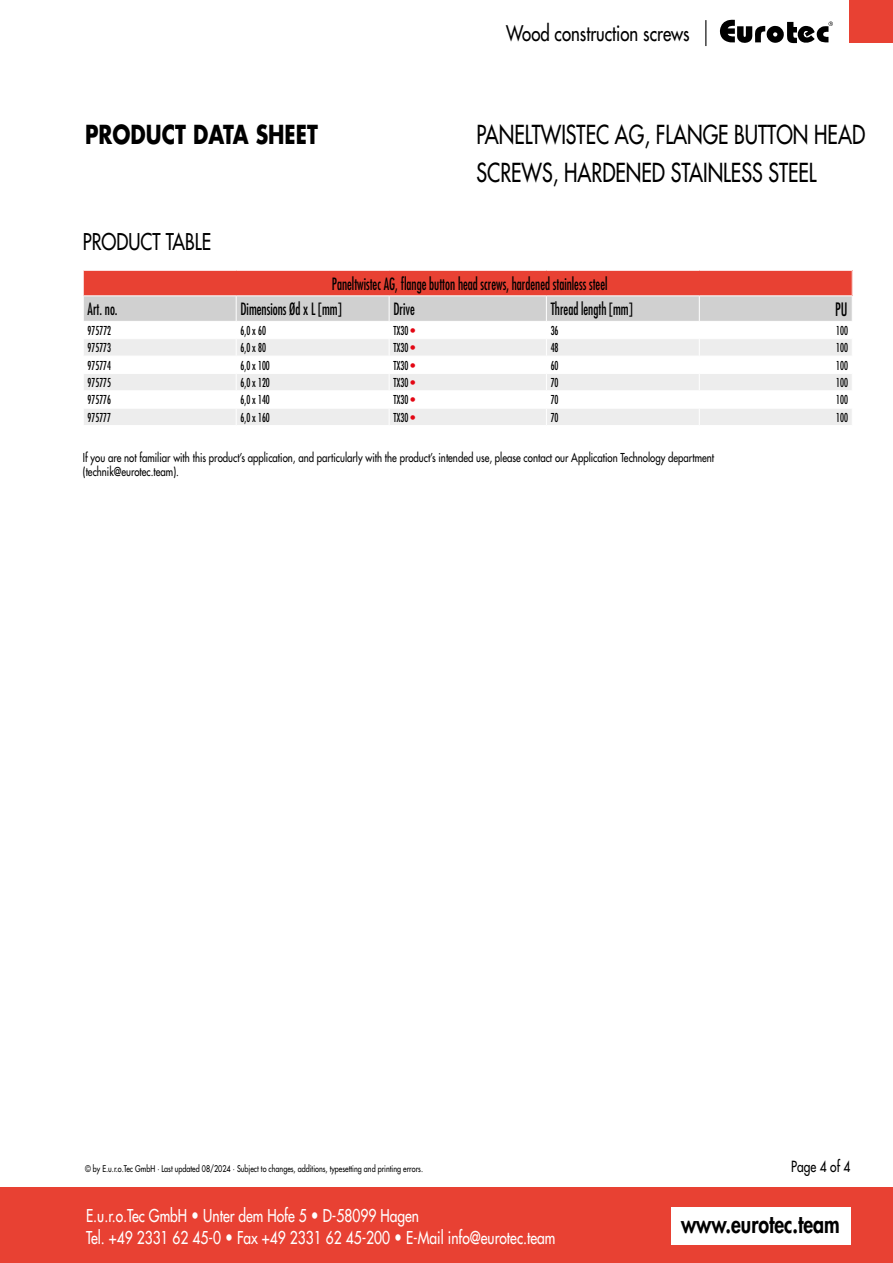
<style>
.page{position:relative;width:893px;height:1263px;background:#fff}
.page>*{position:absolute;margin:0;border:0;box-sizing:border-box;transform-origin:0 0}
.t1{font:500 25.5px/37.5px "Futura Std";color:#000;scale:.78 1}
.t2{font:700 25.5px "Futura Std";color:#000;scale:.8 1}
.t3{font:800 24.3px "Futura Std";color:#000;scale:.8 1}
.t4{font:500 22.5px "Futura Std";color:#000;scale:.8 1}
.t5{font:500 21px "Futura Std";color:#000;scale:.8 1}
.t6{font:condensed 18px "Futura Std";color:#000;scale:.8 1}
.t7{font:500 17.25px/22.5px "Futura Std";color:#fff;scale:.8 1}
.t8{font:condensed 16.5px "Futura Std";color:#000;scale:.8 1}
.t9{font:500 15px "Futura Std";color:#000;scale:.8 1}
.t10{font:500 12px/14.4px "Futura Std";color:#000;scale:.8 1}
.t11{font:condensed 12px "Futura Std";color:#000;scale:.8 1}
.t12{font:500 9px "Futura Std";color:#000;scale:.8 1}
.s1{color:#e30613}
.s2{font-weight:800}
</style>
<div class="page">
<div style="left:0;top:1187px;width:893px;height:76px;background:#e84133"></div>
<div style="left:671px;top:1208px;width:179px;height:37px;background:#fff"></div>
<div style="left:849px;top:0;width:44px;height:43px;background:#e84133"></div>
<svg style="left:720px;top:20px;width:113px;height:24px"></svg>
<svg style="left:705px;top:20px;width:1px;height:26px"></svg>
<svg style="left:83px;top:271px;width:770px;height:154px"></svg>
<h3 class="t5" style="left:506px;top:20px;width:231px">Wood construction screws</h3>
<h1 class="t2" style="left:85px;top:118px;width:293px">PRODUCT DATA SHEET</h1>
<h1 class="t1" style="left:477px;top:116px;width:500px">PANELTWISTEC AG, FLANGE BUTTON HEAD<br>SCREWS, HARDENED STAINLESS STEEL</h1>
<h3 class="t4" style="left:83px;top:228px;width:162px">PRODUCT TABLE</h3>
<h3 class="t8" style="left:332px;top:274px;width:346px">Paneltwistec AG, flange button head screws, hardened stainless steel</h3>
<h3 class="t8" style="left:88px;top:299px;width:39px">Art. no.</h3>
<h3 class="t8" style="left:240px;top:299px;width:128px">Dimensions Ød x L [mm]</h3>
<h3 class="t8" style="left:393px;top:299px;width:28px">Drive</h3>
<h3 class="t8" style="left:551px;top:299px;width:104px">Thread length [mm]</h3>
<h3 class="t6" style="left:835px;top:299px;width:17px">PU</h3>
<p class="t11" style="left:88px;top:323px;width:31px">975772</p>
<p class="t11" style="left:240px;top:323px;width:33px">6,0 x 60</p>
<p class="t11" style="left:393px;top:323px;width:29px">TX30 <span class="s1">•</span></p>
<p class="t11" style="left:551px;top:323px;width:11px">36</p>
<p class="t11" style="left:836px;top:323px;width:16px">100</p>
<p class="t11" style="left:88px;top:341px;width:31px">975773</p>
<p class="t11" style="left:240px;top:341px;width:33px">6,0 x 80</p>
<p class="t11" style="left:393px;top:341px;width:29px">TX30 <span class="s1">•</span></p>
<p class="t11" style="left:551px;top:341px;width:11px">48</p>
<p class="t11" style="left:836px;top:341px;width:16px">100</p>
<p class="t11" style="left:88px;top:358px;width:31px">975774</p>
<p class="t11" style="left:240px;top:358px;width:38px">6,0 x 100</p>
<p class="t11" style="left:393px;top:358px;width:29px">TX30 <span class="s1">•</span></p>
<p class="t11" style="left:551px;top:358px;width:11px">60</p>
<p class="t11" style="left:836px;top:358px;width:16px">100</p>
<p class="t11" style="left:88px;top:375px;width:31px">975775</p>
<p class="t11" style="left:240px;top:375px;width:38px">6,0 x 120</p>
<p class="t11" style="left:393px;top:375px;width:29px">TX30 <span class="s1">•</span></p>
<p class="t11" style="left:551px;top:375px;width:11px">70</p>
<p class="t11" style="left:836px;top:375px;width:16px">100</p>
<p class="t11" style="left:88px;top:393px;width:31px">975776</p>
<p class="t11" style="left:240px;top:393px;width:38px">6,0 x 140</p>
<p class="t11" style="left:393px;top:393px;width:29px">TX30 <span class="s1">•</span></p>
<p class="t11" style="left:551px;top:393px;width:11px">70</p>
<p class="t11" style="left:836px;top:393px;width:16px">100</p>
<p class="t11" style="left:88px;top:410px;width:31px">975777</p>
<p class="t11" style="left:240px;top:410px;width:38px">6,0 x 160</p>
<p class="t11" style="left:393px;top:410px;width:29px">TX30 <span class="s1">•</span></p>
<p class="t11" style="left:551px;top:410px;width:11px">70</p>
<p class="t11" style="left:836px;top:410px;width:16px">100</p>
<p class="t10" style="left:83px;top:450px;width:790px">If you are not familiar with this product’s application, and particularly with the product’s intended use, please contact our Application Technology department (technik@eurotec.team).</p>
<p class="t12" style="left:85px;top:1163px;width:424px">© by E.u.r.o.Tec GmbH · Last updated 08/2024 · Subject to changes, additions, typesetting and printing errors.</p>
<p class="t9" style="left:791px;top:1157px;width:75px">Page 4 of 4</p>
<h3 class="t7" style="left:86px;top:1204px;width:588px">E.u.r.o.Tec GmbH <span class="s2">•</span> Unter dem Hofe 5 <span class="s2">•</span> D-58099 Hagen<br>Tel. +49 2331 62 45-0 <span class="s2">•</span> Fax +49 2331 62 45-200 <span class="s2">•</span> E-Mail info@eurotec.team</h3>
<h2 class="t3" style="left:681px;top:1208px;width:200px">www.eurotec.team</h2>
</div>
